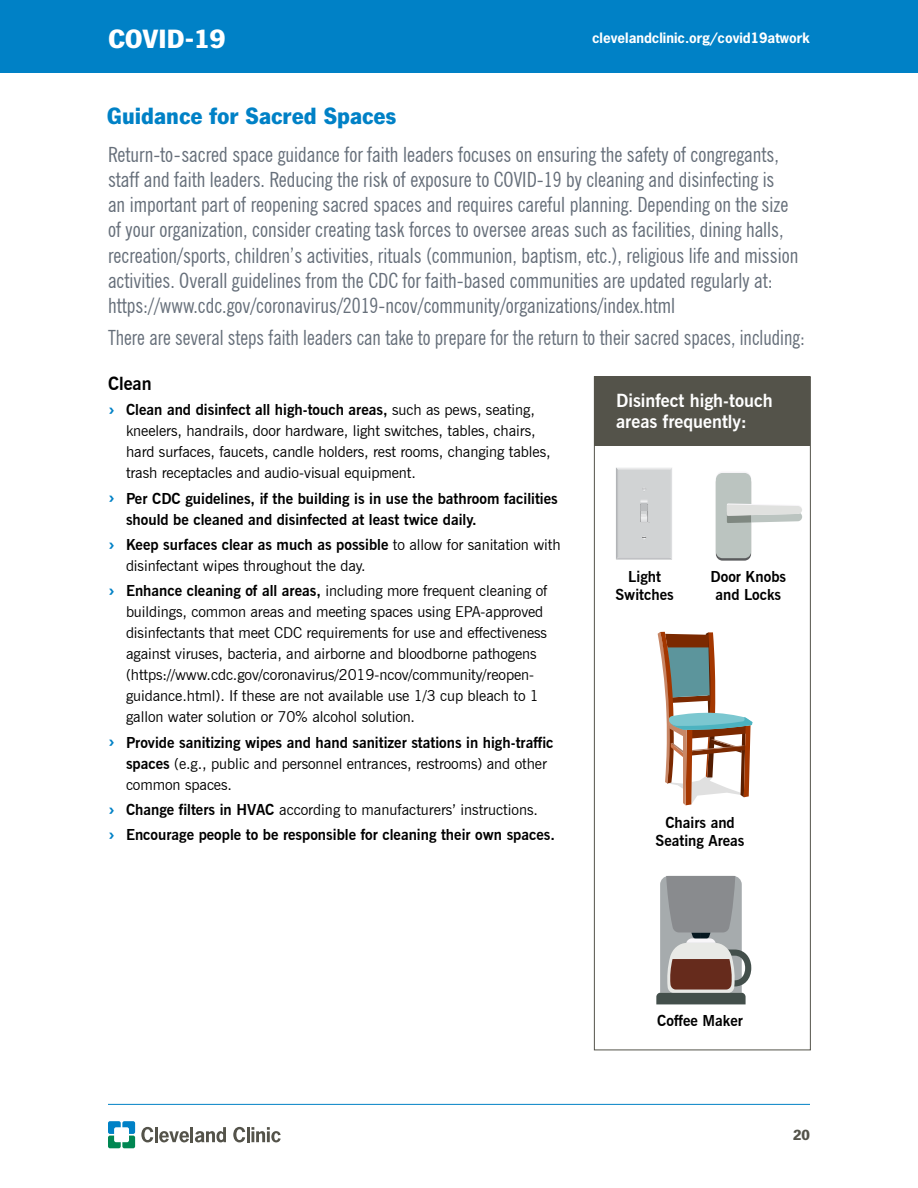
<style>
.page{position:relative;width:918px;height:1188px;background:#fff}
.page>*{position:absolute;margin:0;border:0;box-sizing:border-box;transform-origin:0 0}
.t1{font:900 27px "News Gothic LT Std";color:#fff}
.t2{font:900 24px "News Gothic LT Std";color:#0081c6}
.t3{font:condensed 21px/25.2px "News Gothic BT";color:#666f7a}
.t4{font:700 18px/21px "News Gothic BT";color:#fff}
.t5{font:700 18px "News Gothic BT";color:#000}
.t6{font:15px/21px "News Gothic BT";letter-spacing:-.005em;color:#000}
.t7{font:700 15px/21px "News Gothic BT";color:#000}
.t8{font:900 15px "News Gothic LT Std";color:#54534a}
.t9{font:700 13.5px "News Gothic Std";color:#fff}
.s1{font-weight:700;font-size:19.8px;color:#0081c6}
.s2{font-weight:700}
.s3{font-size:19.8px;color:#0081c6}
.s4{font-weight:400}
</style>
<div class="page">
<hr style="left:108px;top:1104px;width:702px;height:1px;background:#0081c6">
<div style="left:0;top:0;width:918px;height:73px;background:#0081c6"></div>
<svg style="left:141px;top:1127px;width:12px;height:15px"></svg>
<hr style="left:155px;top:1127px;width:3px;height:15px;background:#54534a">
<svg style="left:159px;top:1131px;width:30px;height:11px"></svg>
<hr style="left:190px;top:1127px;width:3px;height:15px;background:#54534a">
<svg style="left:195px;top:1127px;width:31px;height:15px"></svg>
<svg style="left:233px;top:1127px;width:12px;height:15px"></svg>
<hr style="left:247px;top:1127px;width:3px;height:15px;background:#54534a">
<svg style="left:251px;top:1127px;width:30px;height:15px"></svg>
<svg style="left:108px;top:1121px;width:27px;height:27px"></svg>
<div style="left:594px;top:376px;width:216px;height:70px;background:#54534a"></div>
<div style="left:594px;top:376px;width:217px;height:674px;border:1px solid #54534a"></div>
<svg style="left:716px;top:475px;width:35px;height:86px"></svg>
<div style="left:716px;top:471px;width:35px;height:86px;background:#f8f6f9;border-radius:7px"></div>
<div style="left:716px;top:473px;width:35px;height:85px;background:#bbc4c0;border-radius:7px"></div>
<svg style="left:727px;top:503px;width:75px;height:20px"></svg>
<svg style="left:656px;top:876px;width:95px;height:128px;background:#9a9493"></svg>
<svg style="left:616px;top:467px;width:56px;height:93px;background:#d0d2d3"></svg>
<svg style="left:658px;top:632px;width:94px;height:173px"></svg>
<h1 class="t1" style="left:108px;top:23px;width:119px">COVID-19</h1>
<p class="t9" style="left:592px;top:29px;width:219px">clevelandclinic.org/covid19atwork</p>
<h2 class="t2" style="left:107px;top:103px;width:291px">Guidance for Sacred Spaces</h2>
<p class="t3" style="left:108px;top:142px;width:692px">Return-to-sacred space guidance for faith leaders focuses on ensuring the safety of congregants, staff and faith leaders. Reducing the risk of exposure to COVID-19 by cleaning and disinfecting is<br>an important part of reopening sacred spaces and requires careful planning. Depending on the size of your organization, consider creating task forces to oversee areas such as facilities, dining halls, recreation/sports, children’s activities, rituals (communion, baptism, etc.), religious life and mission activities. Overall guidelines from the CDC for faith-based communities are updated regularly at: https://www.cdc.gov/coronavirus/2019-ncov/community/organizations/index.html</p>
<h3 class="t3" style="left:108px;top:325px;width:698px">There are several steps faith leaders can take to prepare for the return to their sacred spaces, including:</h3>
<p class="t5" style="left:108px;top:373px;width:45px">Clean</p>
<p class="t6" style="left:126px;top:399px;width:426px;text-indent:-18px"><span class="s1">›</span> <span class="s2">Clean and disinfect all high-touch areas,</span> such as pews, seating, kneelers, handrails, door hardware, light switches, tables, chairs, hard surfaces, faucets, candle holders, rest rooms, changing tables, trash receptacles and audio-visual equipment.</p>
<p class="t7" style="left:126px;top:488px;width:433px;text-indent:-18px"><span class="s3">›</span> Per CDC guidelines, if the building is in use the bathroom facilities should be cleaned and disinfected at least twice daily.</p>
<p class="t6" style="left:126px;top:534px;width:436px;text-indent:-18px"><span class="s1">›</span> <span class="s2">Keep surfaces clear as much as possible</span> to allow for sanitation with disinfectant wipes throughout the day.</p>
<p class="t6" style="left:126px;top:580px;width:423px;text-indent:-18px"><span class="s1">›</span> <span class="s2">Enhance cleaning of all areas,</span> including more frequent cleaning of buildings, common areas and meeting spaces using EPA-approved disinfectants that meet CDC requirements for use and effectiveness against viruses, bacteria, and airborne and bloodborne pathogens (https://www.cdc.gov/coronavirus/2019-ncov/community/reopen&shy;guidance.html). If these are not available use 1/3 cup bleach to 1 gallon water solution or 70% alcohol solution.</p>
<p class="t7" style="left:126px;top:732px;width:429px;text-indent:-18px"><span class="s3">›</span> Provide sanitizing wipes and hand sanitizer stations in high-traffic spaces <span class="s4">(e.g., public and personnel entrances, restrooms) and other common spaces.</span></p>
<p class="t7" style="left:108px;top:797px;width:449px;line-height:25.3px"><span class="s3">›</span> Change filters in HVAC <span class="s4">according to manufacturers’ instructions.<br></span><span class="s3">›</span> Encourage people to be responsible for cleaning their own spaces.</p>
<p class="t4" style="left:616px;top:390px;width:158px">Disinfect high-touch areas frequently:</p>
<p class="t7" style="left:616px;top:567px;width:60px;line-height:18px;text-align:center">Light<br>Switches</p>
<p class="t7" style="left:710px;top:567px;width:77px;line-height:18px;text-align:center">Door Knobs and Locks</p>
<p class="t7" style="left:656px;top:814px;width:90px;line-height:18px;text-align:center">Chairs and<br>Seating Areas</p>
<p class="t7" style="left:657px;top:1011px;width:87px">Coffee Maker</p>
<p class="t8" style="left:793px;top:1126px;width:18px">20</p>
</div>
